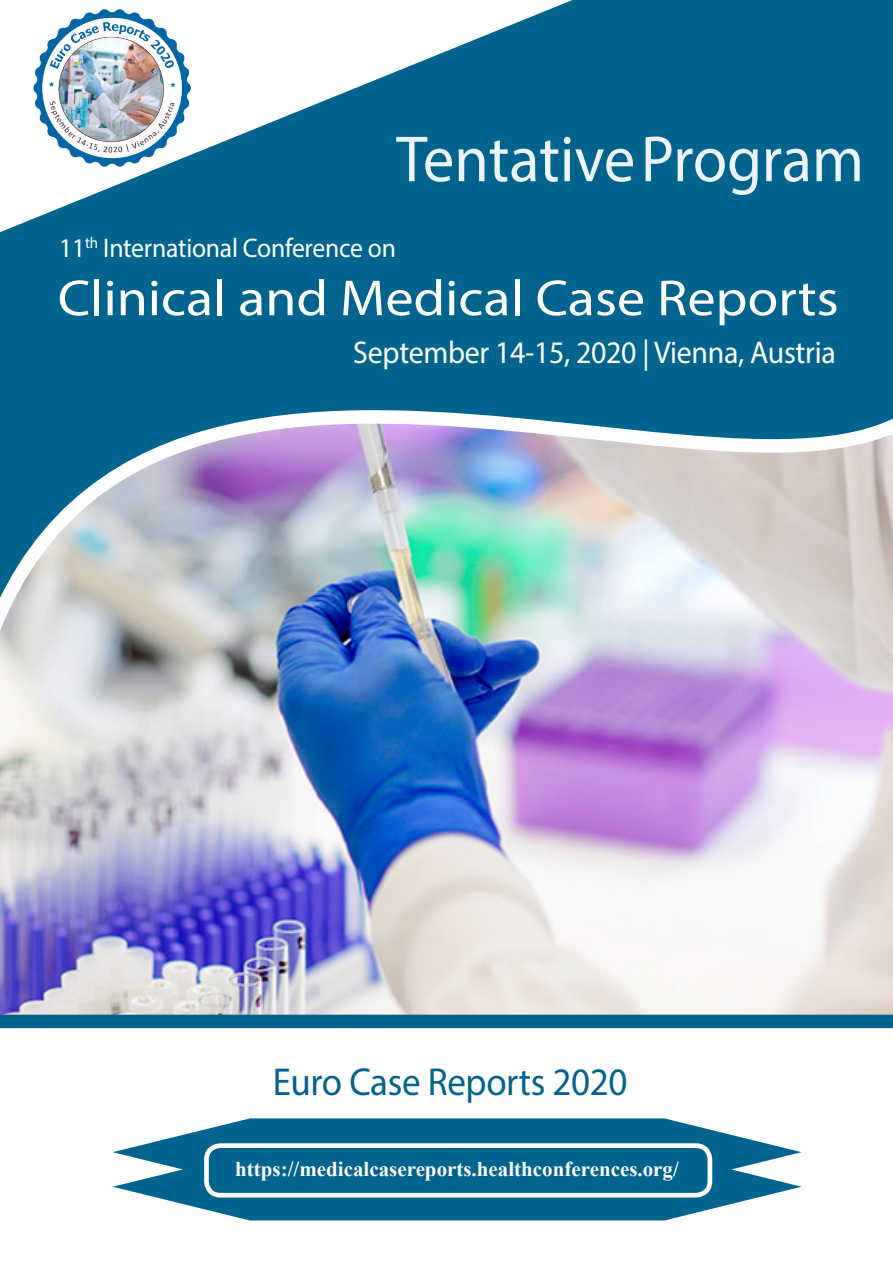
<style>
.page{position:relative;width:893px;height:1263px;background:#fff}
.page>*{position:absolute;margin:0;border:0;box-sizing:border-box;transform-origin:0 0}
.t1{font:65.7px "Myriad Pro";letter-spacing:-.005em;color:#fff;scale:.95 1}
.t2{font:51px "Myriad Pro";color:#fff;scale:1.1 1}
.t3{font:39px "Myriad Pro";letter-spacing:-.01em;color:#00648e;scale:.95 1}
.t4{font:31.5px "Myriad Pro";letter-spacing:-.01em;color:#fff;scale:.95 1}
.t5{font:27px "Myriad Pro";letter-spacing:-.01em;color:#fff;scale:.95 1}
.t6{font:700 21px "Times New Roman";color:#fff}
</style>
<div class="page">
<svg style="left:113px;top:1118px;width:688px;height:102px;fill:#00648e"></svg>
<div style="left:204px;top:1143px;width:508px;height:54px;border:5px solid #fff;border-radius:14px"></div>
<img style="left:0;top:0;width:893px;height:1029px">
<img style="left:34px;top:10px;width:157px;height:166px">
<div style="left:217px;top:339px;width:619px;height:46px;background:#00648e"></div>
<h1 class="t1" style="left:396px;top:119px;width:494px">Tentative Program</h1>
<p class="t5" style="left:59px;top:231px;width:356px">11<sup>th</sup> International Conference on</p>
<p class="t2" style="left:58px;top:267px;width:711px">Clinical and Medical Case Reports</p>
<p class="t4" style="left:353px;top:333px;width:510px">September 14-15, 2020 | Vienna, Austria</p>
<p class="t3" style="left:273px;top:1057px;width:375px">Euro Case Reports 2020</p>
<p class="t6" style="left:235px;top:1155px;width:445px">https://medicalcasereports.healthconferences.org/</p>
</div>
